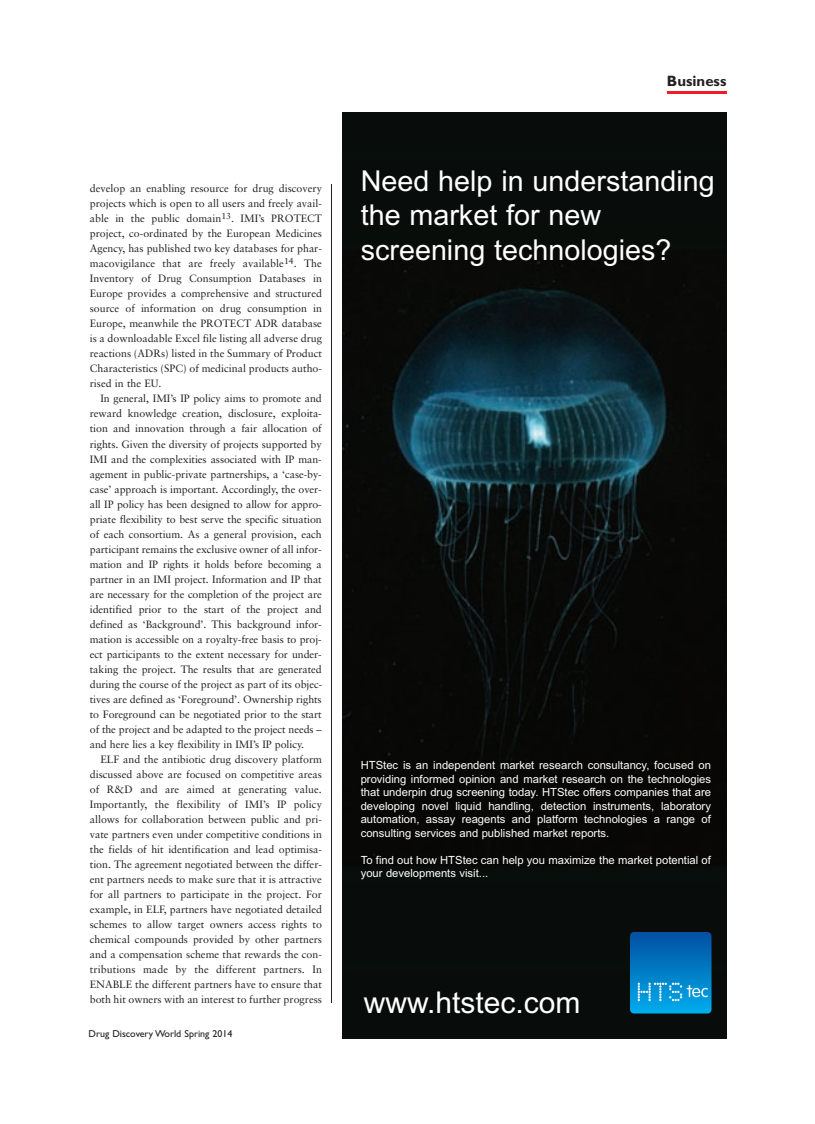
<style>
.page{position:relative;width:815px;height:1124px;background:#fff}
.page>*{position:absolute;margin:0;border:0;box-sizing:border-box;transform-origin:0 0}
.t1{font:30px "Arial";color:#fff}
.t2{font:28.75px/34.5px "Arial";color:#fff}
.t3{font:700 15px "Gill Sans";color:#231f20}
.t4{font:11.25px/13.5px "Arial";color:#fff;text-align:justify}
.t5{font:10.62px/15px "Sabon";color:#231f20;text-align:justify}
.t6{font:10px "Gill Sans";color:#231f20}
</style>
<div class="page">
<hr style="left:667px;top:91px;width:59px;height:3px;background:#ee1d23">
<hr style="left:331px;top:184px;width:1px;height:818px;background:#231f20">
<img style="left:343px;top:112px;width:383px;height:926px">
<svg style="left:630px;top:931px;width:81px;height:82px;background:#0a7fc5"></svg>
<p class="t5" style="left:90px;top:182px;width:234px">develop an enabling resource for drug discovery projects which is open to all users and freely avail&shy;able in the public domain<sup>13</sup>. IMI’s PROTECT project, co-ordinated by the European Medicines Agency, has published two key databases for phar&shy;macovigilance that are freely available<sup>14</sup>. The Inventory of Drug Consumption Databases in Europe provides a comprehensive and structured source of information on drug consumption in Europe, meanwhile the PROTECT ADR database is a downloadable Excel file listing all adverse drug reactions (ADRs) listed in the Summary of Product Characteristics (SPC) of medicinal products autho&shy;rised in the EU.</p>
<p class="t5" style="left:90px;top:392px;width:234px;text-indent:11px">In general, IMI’s IP policy aims to promote and reward knowledge creation, disclosure, exploita&shy;tion and innovation through a fair allocation of rights. Given the diversity of projects supported by IMI and the complexities associated with IP man&shy;agement in public-private partnerships, a ‘case-by&shy;case’ approach is important. Accordingly, the over&shy;all IP policy has been designed to allow for appro&shy;priate flexibility to best serve the specific situation of each consortium. As a general provision, each participant remains the exclusive owner of all infor&shy;mation and IP rights it holds before becoming a partner in an IMI project. Information and IP that are necessary for the completion of the project are identified prior to the start of the project and defined as ‘Background’. This background infor&shy;mation is accessible on a royalty-free basis to proj&shy;ect participants to the extent necessary for under&shy;taking the project. The results that are generated during the course of the project as part of its objec&shy;tives are defined as ‘Foreground’. Ownership rights to Foreground can be negotiated prior to the start of the project and be adapted to the project needs – and here lies a key flexibility in IMI’s IP policy.</p>
<p class="t5" style="left:90px;top:752px;width:234px;text-indent:11px">ELF and the antibiotic drug discovery platform discussed above are focused on competitive areas of R&amp;D and are aimed at generating value.<br>Importantly, the flexibility of IMI’s IP policy allows for collaboration between public and pri&shy;vate partners even under competitive conditions in the fields of hit identification and lead optimisa&shy;tion. The agreement negotiated between the differ&shy;ent partners needs to make sure that it is attractive for all partners to participate in the project. For example, in ELF, partners have negotiated detailed schemes to allow target owners access rights to chemical compounds provided by other partners and a compensation scheme that rewards the con&shy;tributions made by the different partners. In ENABLE the different partners have to ensure that both hit owners with an interest to further progress</p>
<p class="t6" style="left:89px;top:1030px;width:145px">Drug Discovery World Spring 2014</p>
<h3 class="t3" style="left:667px;top:76px;width:61px">Business</h3>
<h2 class="t2" style="left:361px;top:166px;width:355px">Need help in understanding the market for new screening technologies?</h2>
<p class="t4" style="left:361px;top:759px;width:352px">HTStec is an independent market research consultancy, focused on providing informed opinion and market research on the technologies that underpin drug screening today. HTStec offers companies that are developing novel liquid handling, detection instruments, laboratory automation, assay reagents and platform technologies a range of consulting services and published market reports.</p>
<p class="t4" style="left:361px;top:854px;width:352px">To find out how HTStec can help you maximize the market potential of your developments visit...</p>
<h1 class="t1" style="left:364px;top:991px;width:218px">www.htstec.com</h1>
</div>
